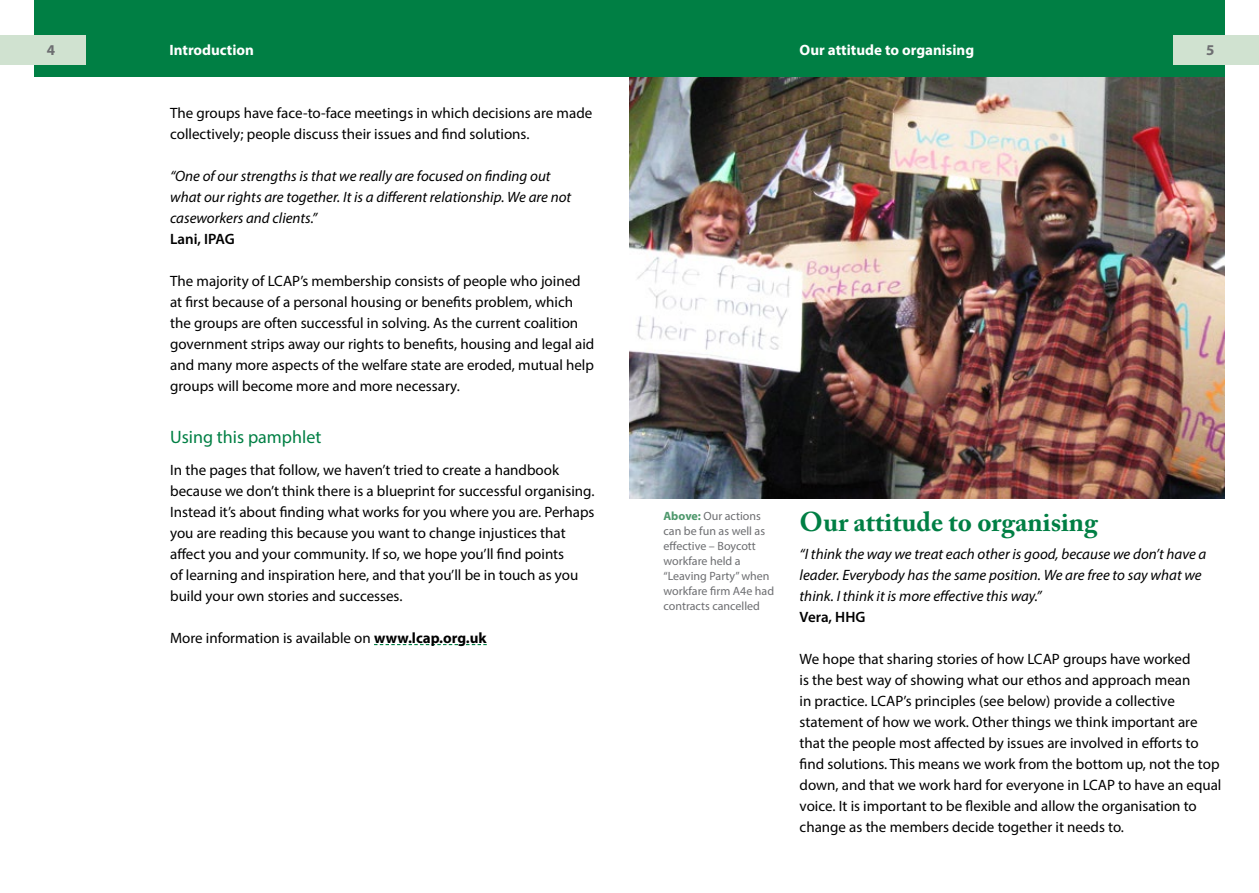
<style>
.page{position:relative;width:1259px;height:893px;background:#fff}
.page>*{position:absolute;margin:0;border:0;box-sizing:border-box;transform-origin:0 0}
.t1{font:700 27px "Adobe Caslon Pro";color:#007f44}
.t2{font:18px "Myriad Pro";color:#007f44}
.t3{font:15px/21px "Myriad Pro";color:#000}
.t4{font:italic 15px/21px "Myriad Pro";color:#000}
.t5{font:700 15px "Myriad Pro";color:#fff}
.t6{font:600 15px "Myriad Pro";color:#000}
.t7{font:700 15px "Myriad Pro";color:#6d6e71}
.t8{font:12px/15px "Myriad Pro";color:#6d6e71}
.s1{font-weight:700}
.s2{font-weight:700;color:#4e986c}
</style>
<div class="page">
<img style="left:629px;top:76px;width:596px;height:422px">
<div style="left:34px;top:0;width:1191px;height:76px;background:#007f44"></div>
<div style="left:0;top:35px;width:85px;height:30px;background:#d0e2d0"></div>
<div style="left:1173px;top:35px;width:86px;height:30px;background:#d0e2d0"></div>
<svg style="left:374px;top:644px;width:113px;height:1px"></svg>
<p class="t5" style="left:169px;top:40px;width:86px">Introduction</p>
<p class="t5" style="left:799px;top:40px;width:176px">Our attitude to organising</p>
<p class="t7" style="left:47px;top:40px;width:10px">4</p>
<p class="t7" style="left:1206px;top:40px;width:10px">5</p>
<p class="t3" style="left:170px;top:102px;width:424px">The groups have face-to-face meetings in which decisions are made collectively; people discuss their issues and find solutions.</p>
<p class="t4" style="left:170px;top:165px;width:403px">“One of our strengths is that we really are focused on finding out what our rights are together. It is a different relationship. We are not caseworkers and clients.”</p>
<p class="t6" style="left:170px;top:229px;width:66px">Lani, IPAG</p>
<p class="t3" style="left:170px;top:270px;width:426px">The majority of LCAP’s membership consists of people who joined at first because of a personal housing or benefits problem, which the groups are often successful in solving. As the current coalition government strips away our rights to benefits, housing and legal aid and many more aspects of the welfare state are eroded, mutual help groups will become more and more necessary.</p>
<p class="t2" style="left:170px;top:426px;width:153px">Using this pamphlet</p>
<p class="t3" style="left:170px;top:459px;width:426px">In the pages that follow, we haven’t tried to create a handbook because we don’t think there is a blueprint for successful organising.<br>Instead it’s about finding what works for you where you are. Perhaps you are reading this because you want to change injustices that affect you and your community. If so, we hope you’ll find points<br>of learning and inspiration here, and that you’ll be in touch as you build your own stories and successes.</p>
<p class="t3" style="left:170px;top:627px;width:318px">More information is available on <span class="s1">www.lcap.org.uk</span></p>
<p class="t8" style="left:663px;top:509px;width:112px"><span class="s2">Above:</span> Our actions can be fun as well as effective – Boycott workfare held a “Leaving Party” when workfare firm A4e had contracts cancelled</p>
<h1 class="t1" style="left:799px;top:506px;width:300px">Our attitude to organising</h1>
<p class="t4" style="left:799px;top:543px;width:408px">“I think the way we treat each other is good, because we don’t have a leader. Everybody has the same position. We are free to say what we think. I think it is more effective this way.”</p>
<p class="t6" style="left:799px;top:607px;width:67px">Vera, HHG</p>
<p class="t3" style="left:799px;top:648px;width:423px">We hope that sharing stories of how LCAP groups have worked<br>is the best way of showing what our ethos and approach mean<br>in practice. LCAP’s principles (see below) provide a collective statement of how we work. Other things we think important are that the people most affected by issues are involved in efforts to find solutions. This means we work from the bottom up, not the top down, and that we work hard for everyone in LCAP to have an equal voice. It is important to be flexible and allow the organisation to change as the members decide together it needs to.</p>
</div>
